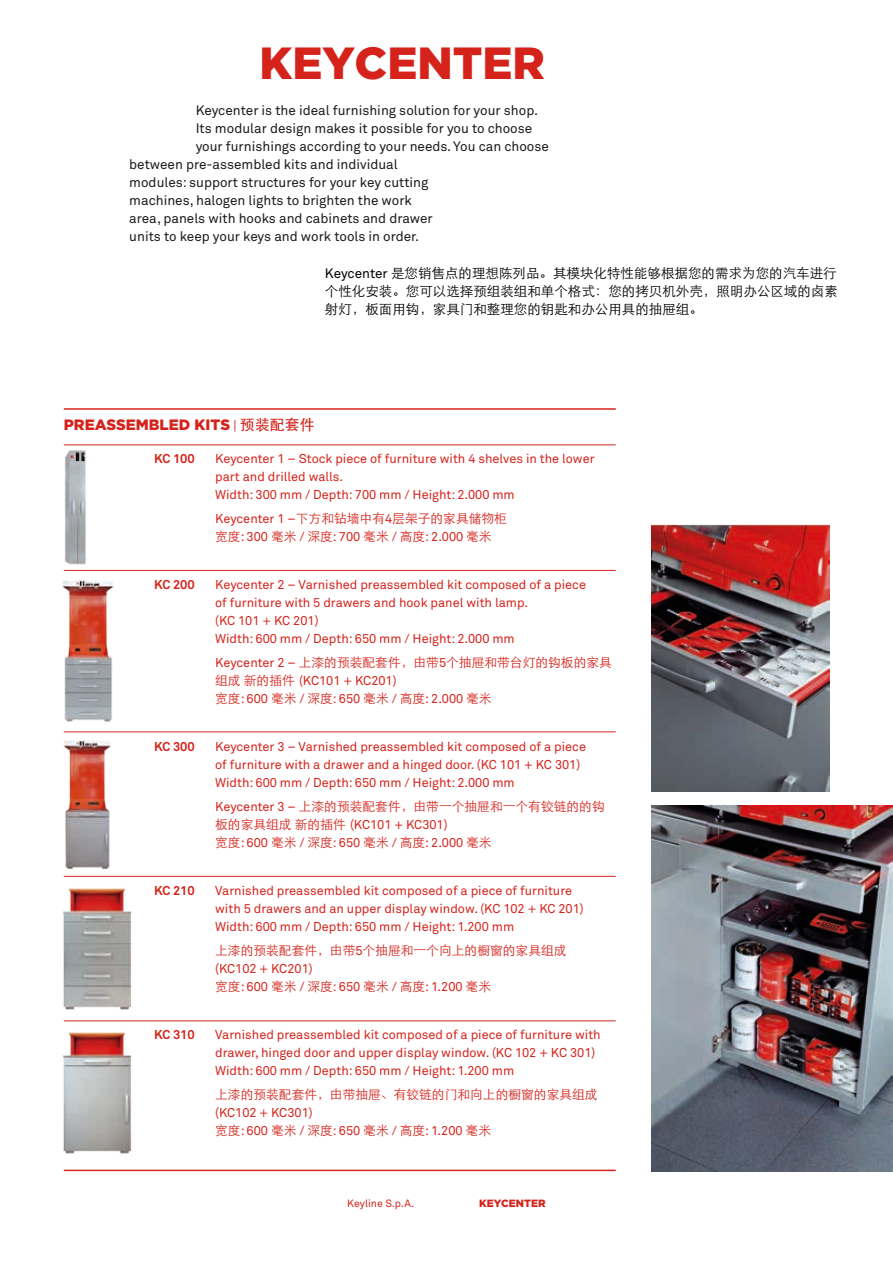
<style>
.page{position:relative;width:893px;height:1263px;background:#fff}
.page>*{position:absolute;margin:0;border:0;box-sizing:border-box;transform-origin:0 0}
.t1{font:900 45px "Gotham HTF";color:#d5231b}
.t2{font:900 15px "Gotham HTF";color:#d5231b}
.t3{font:13.5px "Akkurat Pro";color:#1b1b1f}
.t4{font:13.5px/18px "ST Xihei";color:#010203;text-align:justify}
.t5{font:12.75px/18px "Akkurat Pro";color:#d5231b}
.t6{font:12.75px "ST Xihei";color:#d5231b}
.t7{font:700 12.75px "Akkurat Pro";color:#d5231b}
.t8{font:10.5px "Akkurat Pro";color:#d5231b}
.t9{font:900 10.5px "Gotham HTF";color:#d5231b}
.s1{font-family:"Akkurat Pro"}
.s2{font-weight:400;font-size:12.75px}
.s3{font-family:"ST Heiti";font-weight:400}
.s4{font-family:"ST Xihei"}
</style>
<div class="page">
<hr style="left:64px;top:445px;width:552px;height:1px;background:#d5231b">
<hr style="left:64px;top:570px;width:552px;height:1px;background:#d5231b">
<hr style="left:64px;top:731px;width:552px;height:1px;background:#d5231b">
<hr style="left:64px;top:876px;width:552px;height:1px;background:#d5231b">
<hr style="left:64px;top:1020px;width:552px;height:1px;background:#d5231b">
<hr style="left:64px;top:1169px;width:552px;height:2px;background:#d5231b">
<hr style="left:64px;top:408px;width:552px;height:2px;background:#d5231b">
<img style="left:65px;top:450px;width:21px;height:115px">
<img style="left:62px;top:580px;width:52px;height:142px">
<img style="left:62px;top:888px;width:70px;height:122px">
<img style="left:63px;top:740px;width:48px;height:129px">
<img style="left:63px;top:1032px;width:68px;height:122px">
<img style="left:651px;top:525px;width:178px;height:267px">
<img style="left:651px;top:805px;width:242px;height:366px">
<h1 class="t1" style="left:260px;top:37px;width:287px">KEYCENTER</h1>
<p class="t3" style="left:196px;top:102px;width:344px">Keycenter is the ideal furnishing solution for your shop.</p>
<p class="t3" style="left:196px;top:120px;width:338px">Its modular design makes it possible for you to choose</p>
<p class="t3" style="left:196px;top:138px;width:355px">your furnishings according to your needs. You can choose</p>
<p class="t3" style="left:129px;top:156px;width:270px">between pre-assembled kits and individual</p>
<p class="t3" style="left:129px;top:174px;width:301px">modules: support structures for your key cutting</p>
<p class="t3" style="left:129px;top:192px;width:284px">machines, halogen lights to brighten the work</p>
<p class="t3" style="left:129px;top:210px;width:305px">area, panels with hooks and cabinets and drawer</p>
<p class="t3" style="left:129px;top:228px;width:291px">units to keep your keys and work tools in order.</p>
<p class="t4" style="left:325px;top:264px;width:515px"><span class="s1">Keycenter</span> 是您销售点的理想陈列品。其模块化特性能够根据您的需求为您的汽车进行个性化安装。您可以选择预组装组和单个格式：您的拷贝机外壳，照明办公区域的卤素射灯，板面用钩，家具门和整理您的钥匙和办公用具的抽屉组。</p>
<p class="t2" style="left:64px;top:416px;width:252px">PREASSEMBLED KITS <span class="s2">|</span> <span class="s3">预装配套件</span></p>
<p class="t7" style="left:154px;top:450px;width:42px">KC 100</p>
<p class="t7" style="left:154px;top:576px;width:42px">KC 200</p>
<p class="t7" style="left:154px;top:738px;width:42px">KC 300</p>
<p class="t7" style="left:154px;top:882px;width:42px">KC 210</p>
<p class="t7" style="left:154px;top:1026px;width:42px">KC 310</p>
<p class="t5" style="left:215px;top:449px;width:381px">Keycenter 1 – Stock piece of furniture with 4 shelves in the lower part and drilled walls.<br>Width: 300 mm / Depth: 700 mm / Height: 2.000 mm</p>
<p class="t6" style="left:215px;top:512px;width:293px"><span class="s1">Keycenter 1 –</span>下方和钻墙中有<span class="s1">4</span>层架子的家具储物柜</p>
<p class="t5" style="left:215px;top:527px;width:278px"><span class="s4">宽度</span>: 300 <span class="s4">毫米</span> / <span class="s4">深度</span>: 700 <span class="s4">毫米</span> / <span class="s4">高度</span>: 2.000 <span class="s4">毫米</span></p>
<p class="t5" style="left:215px;top:575px;width:372px">Keycenter 2 – Varnished preassembled kit composed of a piece of furniture with 5 drawers and hook panel with lamp.<br>(KC 101 + KC 201)<br>Width: 600 mm / Depth: 650 mm / Height: 2.000 mm</p>
<p class="t6" style="left:215px;top:656px;width:398px"><span class="s1">Keycenter 2 –</span> 上漆的预装配套件，由带<span class="s1">5</span>个抽屉和带台灯的钩板的家具</p>
<p class="t5" style="left:215px;top:671px;width:278px"><span class="s4">组成 新的插件</span> (KC101 + KC201)<br><span class="s4">宽度</span>: 600 <span class="s4">毫米</span> / <span class="s4">深度</span>: 650 <span class="s4">毫米</span> / <span class="s4">高度</span>: 2.000 <span class="s4">毫米</span></p>
<p class="t5" style="left:215px;top:737px;width:372px">Keycenter 3 – Varnished preassembled kit composed of a piece of furniture with a drawer and a hinged door. (KC 101 + KC 301)<br>Width: 600 mm / Depth: 650 mm / Height: 2.000 mm</p>
<p class="t6" style="left:215px;top:800px;width:391px"><span class="s1">Keycenter 3 –</span> 上漆的预装配套件，由带一个抽屉和一个有铰链的的钩</p>
<p class="t5" style="left:215px;top:815px;width:278px"><span class="s4">板的家具组成 新的插件</span> (KC101 + KC301)<br><span class="s4">宽度</span>: 600 <span class="s4">毫米</span> / <span class="s4">深度</span>: 650 <span class="s4">毫米</span> / <span class="s4">高度</span>: 2.000 <span class="s4">毫米</span></p>
<p class="t5" style="left:215px;top:881px;width:370px">Varnished preassembled kit composed of a piece of furniture with 5 drawers and an upper display window. (KC 102 + KC 201)<br>Width: 600 mm / Depth: 650 mm / Height: 1.200 mm</p>
<p class="t6" style="left:215px;top:944px;width:353px">上漆的预装配套件，由带<span class="s1">5</span>个抽屉和一个向上的橱窗的家具组成</p>
<p class="t5" style="left:215px;top:959px;width:277px">(KC102 + KC201)<br><span class="s4">宽度</span>: 600 <span class="s4">毫米</span> / <span class="s4">深度</span>: 650 <span class="s4">毫米</span> / <span class="s4">高度</span>: 1.200 <span class="s4">毫米</span></p>
<p class="t5" style="left:215px;top:1025px;width:387px">Varnished preassembled kit composed of a piece of furniture with drawer, hinged door and upper display window. (KC 102 + KC 301)<br>Width: 600 mm / Depth: 650 mm / Height: 1.200 mm</p>
<p class="t6" style="left:215px;top:1088px;width:384px">上漆的预装配套件，由带抽屉、有铰链的门和向上的橱窗的家具组成</p>
<p class="t5" style="left:215px;top:1103px;width:277px">(KC102 + KC301)<br><span class="s4">宽度</span>: 600 <span class="s4">毫米</span> / <span class="s4">深度</span>: 650 <span class="s4">毫米</span> / <span class="s4">高度</span>: 1.200 <span class="s4">毫米</span></p>
<p class="t8" style="left:347px;top:1197px;width:68px">Keyline S.p.A.</p>
<p class="t9" style="left:479px;top:1197px;width:68px">KEYCENTER</p>
</div>
